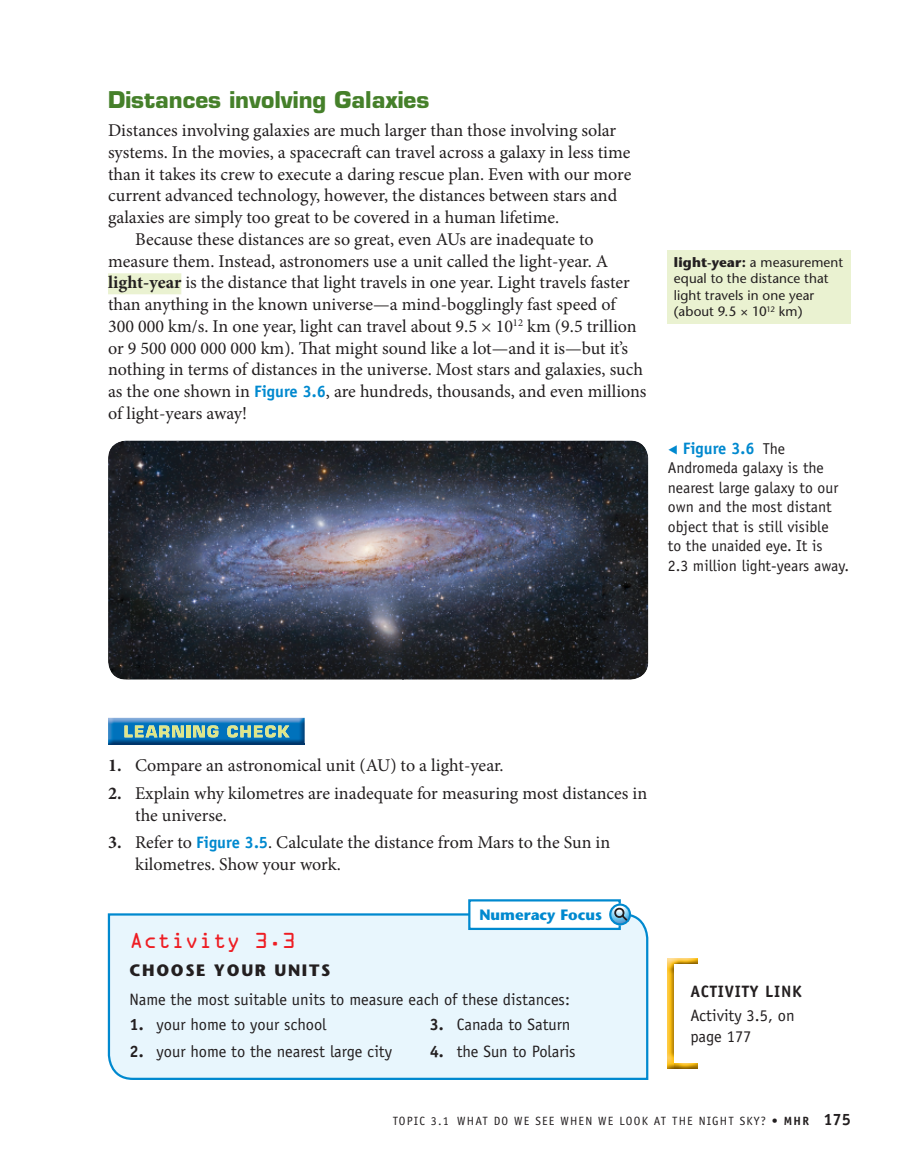
<style>
.page{position:relative;width:905px;height:1175px;background:#fff}
.page>*{position:absolute;margin:0;border:0;box-sizing:border-box;transform-origin:0 0}
.t1{font:700 22.5px "Eurostile";color:#45802a}
.t2{font:19.5px "OCRA";letter-spacing:-.01em;color:#ee1d23}
.t3{font:18px/21.8px "Minion Pro";color:#231f20}
.t4{font:16.5px/28.5px "Officina Sans";color:#231f20}
.t5{font:700 16.5px "Officina Sans";color:#0089cf}
.t6{font:15.75px/19.5px "Officina Sans";color:#231f20}
.t7{font:700 15px "Stone Sans";color:#0089cf}
.t8{font:13.5px/16.5px "Stone Sans";letter-spacing:.005em;color:#231f20}
.t9{font:12px "Officina Sans";letter-spacing:.1em;color:#231f20}
.s1{font-weight:700}
.s2{font-family:"Officina Sans";font-weight:700;font-size:16.5px;color:#0089cf}
.s3{font-family:"European Pi Three";font-weight:400;font-size:12px}
.s4{font-weight:400;font-size:15.75px;color:#231f20}
.s5{font-family:"Stone Sans";font-weight:700}
.s6{font-weight:700;font-size:16.5px}
</style>
<div class="page">
<div style="left:108px;top:273px;width:73px;height:21px;background:#eaf2d1"></div>
<img style="left:108px;top:440px;width:540px;height:239px">
<img style="left:108px;top:718px;width:197px;height:27px">
<svg style="left:227px;top:725px;width:62px;height:12px"></svg>
<svg style="left:124px;top:725px;width:94px;height:12px"></svg>
<div style="left:107px;top:913px;width:542px;height:167px;background:#e8f6fd"></div>
<div style="left:469px;top:900px;width:150px;height:29px;background:#fff"></div>
<div style="left:468px;top:899px;width:153px;height:31px;border:2px solid #0089cf"></div>
<svg style="left:612px;top:906px;width:18px;height:18px"></svg>
<div style="left:609px;top:903px;width:22px;height:22px;border:2px solid #0089cf;border-radius:50%"></div>
<div style="left:668px;top:250px;width:182px;height:74px;background:#eaf2d1"></div>
<img style="left:673px;top:958px;width:25px;height:5px">
<img style="left:673px;top:1063px;width:25px;height:5px">
<img style="left:667px;top:958px;width:6px;height:110px">
<p class="t1" style="left:108px;top:91px;width:323px">Distances involving Galaxies</p>
<p class="t3" style="left:108px;top:121px;width:509px">Distances involving galaxies are much larger than those involving solar</p>
<p class="t3" style="left:108px;top:142px;width:524px">systems. In the movies, a spacecraft can travel across a galaxy in less time</p>
<p class="t3" style="left:108px;top:164px;width:525px">than it takes its crew to execute a daring rescue plan. Even with our more</p>
<p class="t3" style="left:108px;top:186px;width:510px">current advanced technology, however, the distances between stars and</p>
<p class="t3" style="left:108px;top:208px;width:452px">galaxies are simply too great to be covered in a human lifetime.</p>
<p class="t3" style="left:135px;top:229px;width:460px">Because these distances are so great, even AUs are inadequate to</p>
<p class="t3" style="left:108px;top:251px;width:502px">measure them. Instead, astronomers use a unit called the light-year. A</p>
<p class="t3" style="left:108px;top:273px;width:523px"><span class="s1">light-year</span> is the distance that light travels in one year. Light travels faster</p>
<p class="t3" style="left:108px;top:295px;width:509px">than anything in the known universe—a mind-bogglingly fast speed of</p>
<p class="t3" style="left:108px;top:316px;width:530px">300 000 km/s. In one year, light can travel about 9.5 × 10<sup>12</sup> km (9.5 trillion</p>
<p class="t3" style="left:108px;top:338px;width:521px">or 9 500 000 000 000 km). That might sound like a lot—and it is—but it’s</p>
<p class="t3" style="left:108px;top:360px;width:536px">nothing in terms of distances in the universe. Most stars and galaxies, such</p>
<p class="t3" style="left:108px;top:382px;width:540px">as the one shown in <span class="s2">Figure 3.6</span>, are hundreds, thousands, and even millions</p>
<p class="t3" style="left:108px;top:403px;width:141px">of light-years away!</p>
<p class="t8" style="left:674px;top:255px;width:171px"><span class="s1">light-year:</span> a measurement equal to the distance that light travels in one year (about 9.5 × 10<sup>12</sup> km)</p>
<p class="t5" style="left:668px;top:442px;width:119px"><span class="s3">-</span> Figure 3.6 <span class="s4">The</span></p>
<p class="t6" style="left:668px;top:459px;width:183px">Andromeda galaxy is the nearest large galaxy to our own and the most distant object that is still visible<br>to the unaided eye. It is<br>2.3 million light-years away.</p>
<p class="t3" style="left:108px;top:756px;width:397px"><span class="s1">1.</span> Compare an astronomical unit (AU) to a light-year.</p>
<p class="t3" style="left:135px;top:783px;width:513px;text-indent:-27px"><span class="s1">2.</span> Explain why kilometres are inadequate for measuring most distances in the universe.</p>
<p class="t3" style="left:135px;top:833px;width:476px;text-indent:-27px"><span class="s1">3.</span> Refer to <span class="s2">Figure 3.5</span>. Calculate the distance from Mars to the Sun in kilometres. Show your work.</p>
<p class="t7" style="left:479px;top:908px;width:124px">Numeracy Focus</p>
<p class="t2" style="left:130px;top:934px;width:168px">Activity 3.3</p>
<p class="t4" style="left:130px;top:957px;width:442px"><span class="s5">CHOOSE YOUR UNITS<br></span>Name the most suitable units to measure each of these distances:</p>
<p class="t4" style="left:130px;top:1011px;width:198px"><span class="s1">1.</span> your home to your school</p>
<p class="t4" style="left:130px;top:1038px;width:264px"><span class="s1">2.</span> your home to the nearest large city</p>
<p class="t4" style="left:430px;top:1011px;width:142px"><span class="s1">3.</span> Canada to Saturn</p>
<p class="t4" style="left:430px;top:1038px;width:147px"><span class="s1">4.</span> the Sun to Polaris</p>
<p class="t4" style="left:690px;top:980px;width:113px;line-height:24px"><span class="s1">ACTIVITY LINK<br></span>Activity 3.5, on</p>
<p class="t4" style="left:690px;top:1023px;width:63px">page 177</p>
<p class="t9" style="left:393px;top:1116px;width:459px">TOPIC 3.1 WHAT DO WE SEE WHEN WE LOOK AT THE NIGHT SKY? <span class="s1">• MHR</span> <span class="s6">175</span></p>
</div>
